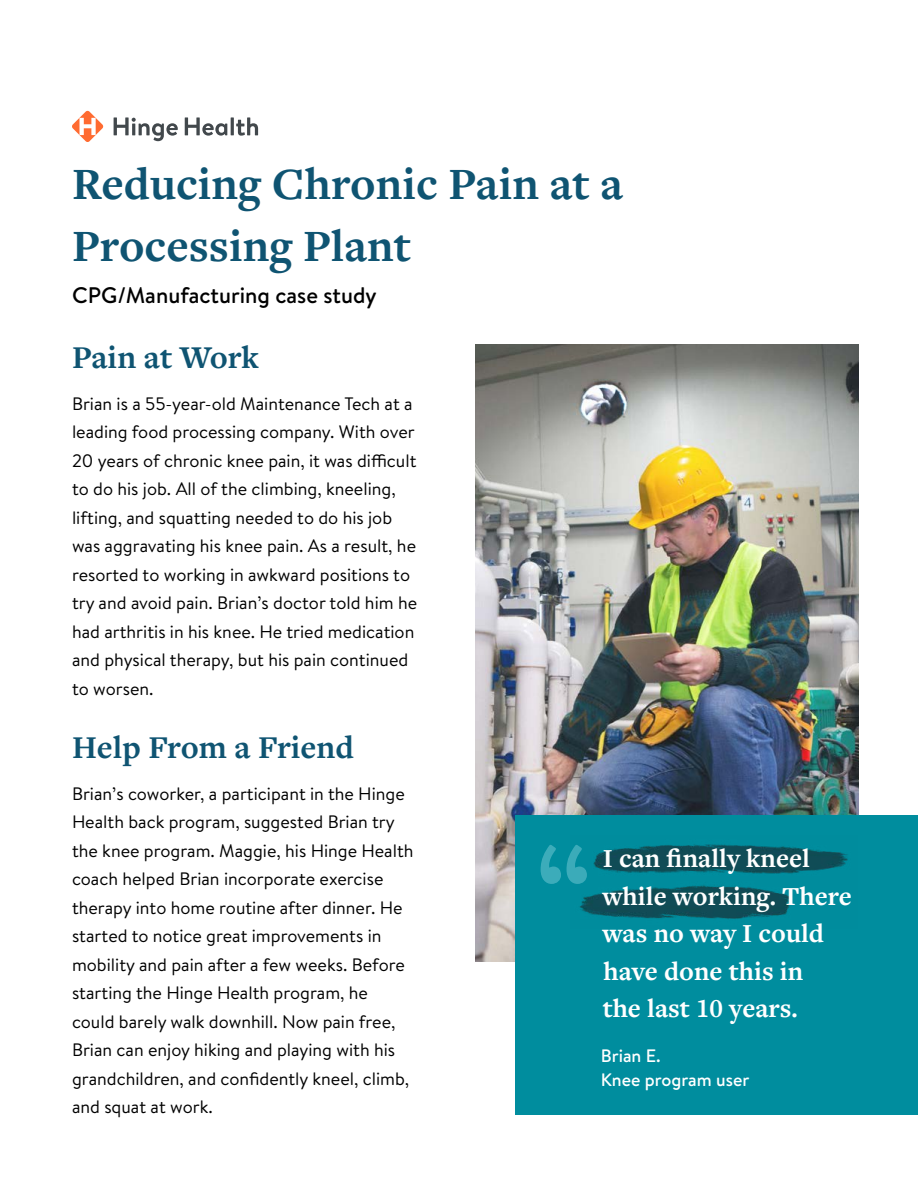
<style>
.page{position:relative;width:918px;height:1188px;background:#fff}
.page>*{position:absolute;margin:0;border:0;box-sizing:border-box;transform-origin:0 0}
.t1{font:700 46.5px/61.5px "Freight Text Pro";color:#0f5472}
.t2{font:700 33px "Freight Text Pro";color:#0f5472}
.t3{font:700 27px/37.5px "Freight Text Pro";color:#fff}
.t4{font:500 22.5px "Brandon Text";color:#000}
.t5{font:18px/28.5px "Brandon Text";color:#000}
.t6{font:500 18px/24px "Brandon Text";color:#fff}
</style>
<div class="page">
<img style="left:476px;top:345px;width:383px;height:617px">
<div style="left:515px;top:815px;width:403px;height:299px;background:#008d9e"></div>
<svg style="left:541px;top:845px;width:30px;height:39px"></svg>
<img style="left:571px;top:844px;width:277px;height:75px">
<svg style="left:114px;top:117px;width:64px;height:24px"></svg>
<svg style="left:185px;top:117px;width:42px;height:19px"></svg>
<hr style="left:231px;top:117px;width:3px;height:18px;background:#42484c">
<svg style="left:236px;top:117px;width:22px;height:19px"></svg>
<svg style="left:72px;top:111px;width:31px;height:31px"></svg>
<h1 class="t1" style="left:72px;top:152px;width:553px">Reducing Chronic Pain at a<br>Processing Plant</h1>
<p class="t4" style="left:72px;top:279px;width:306px">CPG/Manufacturing case study</p>
<h2 class="t2" style="left:72px;top:335px;width:188px">Pain at Work</h2>
<p class="t5" style="left:72px;top:389px;width:347px">Brian is a 55-year-old Maintenance Tech at a leading food processing company. With over 20 years of chronic knee pain, it was difficult to do his job. All of the climbing, kneeling, lifting, and squatting needed to do his job was aggravating his knee pain. As a result, he resorted to working in awkward positions to try and avoid pain. Brian’s doctor told him he had arthritis in his knee. He tried medication and physical therapy, but his pain continued to worsen.</p>
<h2 class="t2" style="left:72px;top:725px;width:283px">Help From a Friend</h2>
<p class="t5" style="left:72px;top:779px;width:343px">Brian’s coworker, a participant in the Hinge Health back program, suggested Brian try the knee program. Maggie, his Hinge Health coach helped Brian incorporate exercise therapy into home routine after dinner. He started to notice great improvements in mobility and pain after a few weeks. Before starting the Hinge Health program, he could barely walk downhill. Now pain free, Brian can enjoy hiking and playing with his grandchildren, and confidently kneel, climb, and squat at work.</p>
<h3 class="t3" style="left:603px;top:839px;width:251px">I can finally kneel while working. There was no way I could have done this in<br>the last 10 years.</h3>
<p class="t6" style="left:601px;top:1044px;width:150px">Brian E.<br>Knee program user</p>
</div>
